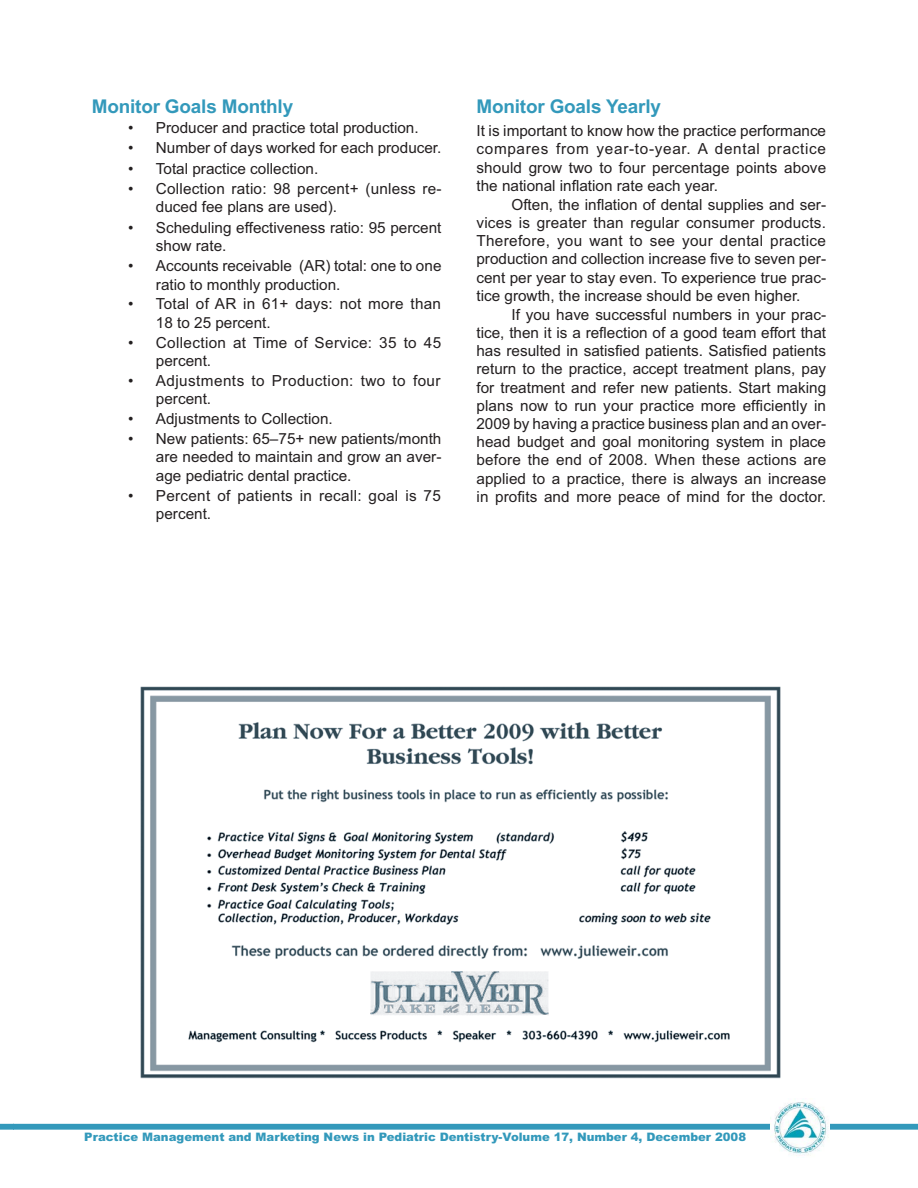
<style>
.page{position:relative;width:918px;height:1188px;background:#fff}
.page>*{position:absolute;margin:0;border:0;box-sizing:border-box;transform-origin:0 0}
.t1{font:700 18.9px "Arial";letter-spacing:-.01em;color:#39b}
.t2{font:15.3px/18.1px "Arial";color:#231f20}
.t3{font:15.3px/18.1px "Arial";letter-spacing:.02em;color:#231f20}
.t4{font:15.3px/18.1px "Arial";letter-spacing:.03em;color:#231f20}
.t5{font:900 11.7px "Arial";color:#39b}
</style>
<div class="page">
<div style="left:0;top:1124px;width:13px;height:6px;background:#39b"></div>
<div style="left:13px;top:1124px;width:905px;height:6px;background:#39b"></div>
<img style="left:771px;top:1102px;width:59px;height:53px">
<img style="left:140px;top:686px;width:640px;height:393px">
<img style="left:361px;top:965px;width:192px;height:59px">
<p class="t1" style="left:92px;top:99px;width:203px">Monitor Goals Monthly</p>
<p class="t2" style="left:128px;top:120px;width:292px">• Producer and practice total production.</p>
<p class="t2" style="left:128px;top:140px;width:315px">• Number of days worked for each producer.</p>
<p class="t2" style="left:128px;top:161px;width:192px">• Total practice collection.</p>
<p class="t2" style="left:156px;top:181px;width:287px;text-indent:-28px">• Collection ratio: 98 percent+ (unless re&shy;duced fee plans are used).</p>
<p class="t2" style="left:156px;top:220px;width:287px;text-indent:-28px">• Scheduling effectiveness ratio: 95 percent show rate.</p>
<p class="t2" style="left:156px;top:259px;width:287px;text-indent:-28px">• Accounts receivable (AR) total: one to one ratio to monthly production.</p>
<p class="t2" style="left:156px;top:296px;width:287px;text-indent:-28px">• Total of AR in 61+ days: not more than<br>18 to 25 percent.</p>
<p class="t3" style="left:156px;top:335px;width:287px;text-indent:-28px">• Collection at Time of Service: 35 to 45 percent.</p>
<p class="t4" style="left:156px;top:373px;width:286px;text-indent:-28px">• Adjustments to Production: two to four percent.</p>
<p class="t2" style="left:128px;top:411px;width:206px">• Adjustments to Collection.</p>
<p class="t2" style="left:156px;top:431px;width:287px;text-align:justify;text-indent:-28px">• New patients: 65–75+ new patients/month are needed to maintain and grow an aver&shy;age pediatric dental practice.</p>
<p class="t3" style="left:156px;top:488px;width:287px;text-indent:-28px">• Percent of patients in recall: goal is 75 percent.</p>
<p class="t1" style="left:476px;top:99px;width:186px">Monitor Goals Yearly</p>
<p class="t2" style="left:476px;top:123px;width:351px;text-align:justify">It is important to know how the practice performance compares from year-to-year. A dental practice should grow two to four percentage points above the national inflation rate each year.</p>
<p class="t2" style="left:476px;top:197px;width:351px;text-align:justify;text-indent:35px">Often, the inflation of dental supplies and ser&shy;vices is greater than regular consumer products.<br>Therefore, you want to see your dental practice production and collection increase five to seven per&shy;cent per year to stay even. To experience true prac&shy;tice growth, the increase should be even higher.</p>
<p class="t2" style="left:476px;top:307px;width:351px;text-align:justify;text-indent:35px">If you have successful numbers in your prac&shy;tice, then it is a reflection of a good team effort that has resulted in satisfied patients. Satisfied patients return to the practice, accept treatment plans, pay for treatment and refer new patients. Start making plans now to run your practice more efficiently in 2009 by having a practice business plan and an over&shy;head budget and goal monitoring system in place before the end of 2008. When these actions are applied to a practice, there is always an increase in profits and more peace of mind for the doctor.</p>
<p class="t5" style="left:84px;top:1133px;width:663px">Practice Management and Marketing News in Pediatric Dentistry-Volume 17, Number 4, December 2008</p>
</div>
